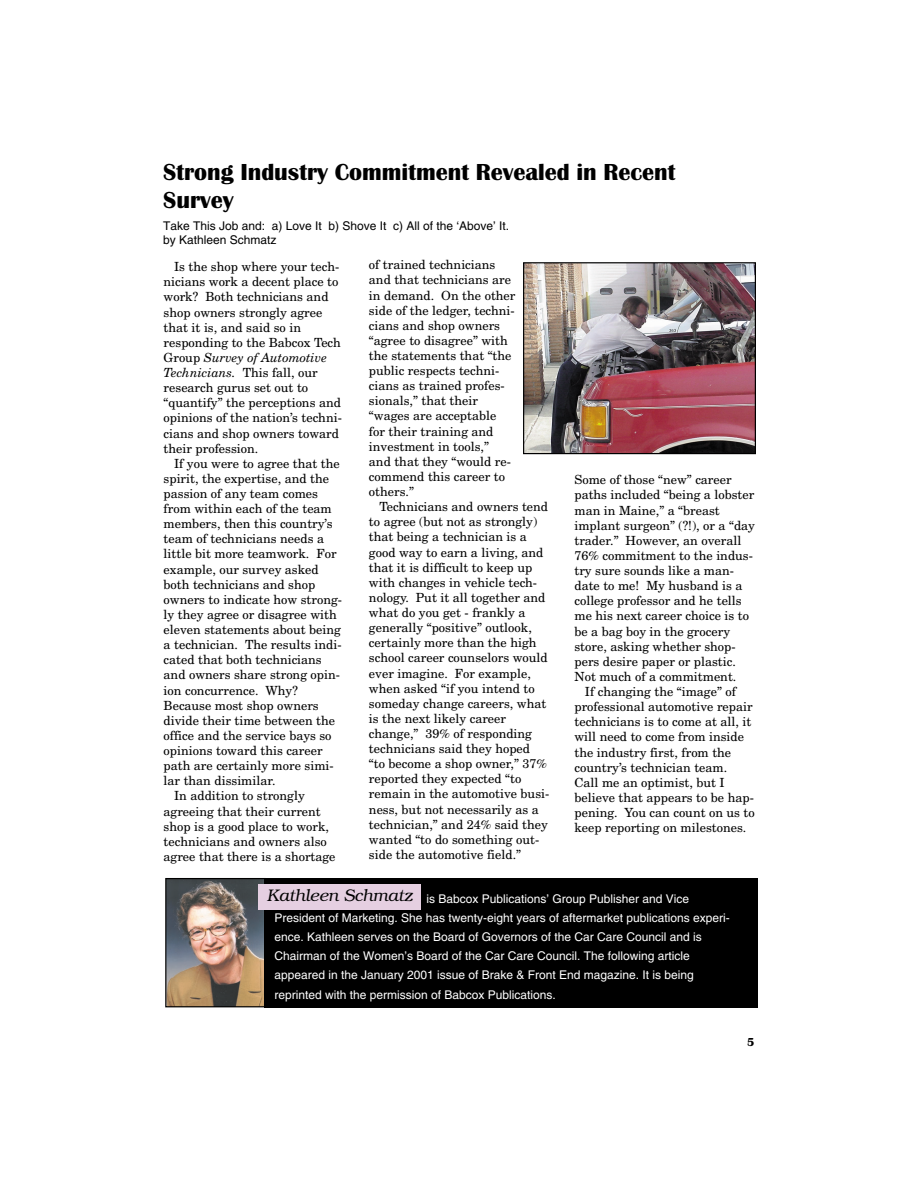
<style>
.page{position:relative;width:918px;height:1188px;background:#fff}
.page>*{position:absolute;margin:0;border:0;box-sizing:border-box;transform-origin:0 0}
.t1{font:24px/28.8px "Britannic Bold DTC";color:#000}
.t2{font:italic 300 16.8px "Bookman";color:#000}
.t3{font:12.6px/15.1px "New Century Schlbk";color:#000}
.t4{font:12px/19.2px "Helvetica";color:#fff}
.t5{font:12px/14.4px "Helvetica";color:#000}
.t6{font:12px "Britannic Bold DTC";color:#000}
.s1{font-style:italic}
</style>
<div class="page">
<div style="left:264px;top:878px;width:494px;height:129px;background:#000"></div>
<img style="left:167px;top:880px;width:96px;height:125px">
<div style="left:165px;top:878px;width:101px;height:129px;border:1px solid #000"></div>
<div style="left:258px;top:884px;width:163px;height:26px;background:#e5cfe1"></div>
<img style="left:525px;top:264px;width:229px;height:188px">
<div style="left:523px;top:262px;width:233px;height:192px;border:1px solid #000"></div>
<h1 class="t1" style="left:163px;top:160px;width:514px">Strong Industry Commitment Revealed in Recent<br>Survey</h1>
<p class="t5" style="left:163px;top:219px;width:348px">Take This Job and: a) Love It b) Shove It c) All of the ‘Above’ It. by Kathleen Schmatz</p>
<p class="t3" style="left:164px;top:260px;width:180px;text-indent:10px">Is the shop where your tech&shy;nicians work a decent place to work? Both technicians and shop owners strongly agree that it is, and said so in responding to the Babcox Tech<br>Group <span class="s1">Survey of Automotive<br>Technicians.</span> This fall, our research gurus set out to “quantify” the perceptions and opinions of the nation’s techni&shy;cians and shop owners toward their profession.</p>
<p class="t3" style="left:174px;top:457px;width:167px">If you were to agree that the</p>
<p class="t3" style="left:164px;top:472px;width:167px">spirit, the expertise, and the</p>
<p class="t3" style="left:164px;top:487px;width:156px">passion of any team comes</p>
<p class="t3" style="left:164px;top:502px;width:170px">from within each of the team</p>
<p class="t3" style="left:164px;top:517px;width:170px">members, then this country’s</p>
<p class="t3" style="left:164px;top:532px;width:162px">team of technicians needs a</p>
<p class="t3" style="left:164px;top:548px;width:175px">little bit more teamwork. For</p>
<p class="t3" style="left:164px;top:563px;width:157px">example, our survey asked</p>
<p class="t3" style="left:164px;top:578px;width:153px">both technicians and shop</p>
<p class="t3" style="left:164px;top:593px;width:180px">owners to indicate how strong-</p>
<p class="t3" style="left:164px;top:608px;width:175px">ly they agree or disagree with</p>
<p class="t3" style="left:164px;top:623px;width:179px">eleven statements about being</p>
<p class="t3" style="left:164px;top:638px;width:180px">a technician. The results indi-</p>
<p class="t3" style="left:164px;top:653px;width:160px">cated that both technicians</p>
<p class="t3" style="left:164px;top:668px;width:178px">and owners share strong opin-</p>
<p class="t3" style="left:164px;top:684px;width:136px">ion concurrence. Why?</p>
<p class="t3" style="left:164px;top:699px;width:157px">Because most shop owners</p>
<p class="t3" style="left:164px;top:714px;width:173px">divide their time between the</p>
<p class="t3" style="left:164px;top:729px;width:169px">office and the service bays so</p>
<p class="t3" style="left:164px;top:744px;width:161px">opinions toward this career</p>
<p class="t3" style="left:164px;top:759px;width:172px">path are certainly more simi-</p>
<p class="t3" style="left:164px;top:774px;width:114px">lar than dissimilar.</p>
<p class="t3" style="left:174px;top:789px;width:132px">In addition to strongly</p>
<p class="t3" style="left:164px;top:805px;width:159px">agreeing that their current</p>
<p class="t3" style="left:164px;top:820px;width:167px">shop is a good place to work,</p>
<p class="t3" style="left:164px;top:835px;width:165px">technicians and owners also</p>
<p class="t3" style="left:164px;top:850px;width:173px">agree that there is a shortage</p>
<p class="t4" style="left:274px;top:890px;width:457px;text-indent:152px">is Babcox Publications’ Group Publisher and Vice President of Marketing. She has twenty-eight years of aftermarket publications experi&shy;ence. Kathleen serves on the Board of Governors of the Car Care Council and is Chairman of the Women’s Board of the Car Care Council. The following article appeared in the January 2001 issue of Brake &amp; Front End magazine. It is being reprinted with the permission of Babcox Publications.</p>
<p class="t3" style="left:369px;top:258px;width:148px">of trained technicians and that technicians are in demand. On the other side of the ledger, techni&shy;cians and shop owners “agree to disagree” with the statements that “the public respects techni&shy;cians as trained profes&shy;sionals,” that their “wages are acceptable for their training and investment in tools,”<br>and that they “would re&shy;commend this career to others.”</p>
<p class="t3" style="left:369px;top:500px;width:182px;text-indent:11px">Technicians and owners tend to agree (but not as strongly) that being a technician is a good way to earn a living, and that it is difficult to keep up with changes in vehicle tech&shy;nology. Put it all together and what do you get - frankly a generally “positive” outlook, certainly more than the high school career counselors would ever imagine. For example, when asked “if you intend to someday change careers, what is the next likely career change,” 39% of responding technicians said they hoped “to become a shop owner,” 37% reported they expected “to remain in the automotive busi&shy;ness, but not necessarily as a technician,” and 24% said they wanted “to do something out&shy;side the automotive field.”</p>
<p class="t3" style="left:574px;top:473px;width:159px">Some of those “new” career</p>
<p class="t3" style="left:574px;top:489px;width:181px">paths included “being a lobster</p>
<p class="t3" style="left:574px;top:504px;width:147px">man in Maine,” a “breast</p>
<p class="t3" style="left:574px;top:519px;width:182px">implant surgeon” (?!), or a “day</p>
<p class="t3" style="left:574px;top:534px;width:168px">trader.” However, an overall</p>
<p class="t3" style="left:574px;top:549px;width:180px">76% commitment to the indus-</p>
<p class="t3" style="left:574px;top:564px;width:161px">try sure sounds like a man-</p>
<p class="t3" style="left:574px;top:579px;width:169px">date to me! My husband is a</p>
<p class="t3" style="left:574px;top:594px;width:169px">college professor and he tells</p>
<p class="t3" style="left:574px;top:610px;width:176px">me his next career choice is to</p>
<p class="t3" style="left:574px;top:625px;width:157px">be a bag boy in the grocery</p>
<p class="t3" style="left:574px;top:640px;width:163px">store, asking whether shop-</p>
<p class="t3" style="left:574px;top:655px;width:163px">pers desire paper or plastic.</p>
<p class="t3" style="left:574px;top:670px;width:163px">Not much of a commitment.</p>
<p class="t3" style="left:585px;top:685px;width:152px">If changing the “image” of</p>
<p class="t3" style="left:574px;top:700px;width:180px">professional automotive repair</p>
<p class="t3" style="left:574px;top:715px;width:178px">technicians is to come at all, it</p>
<p class="t3" style="left:574px;top:730px;width:171px">will need to come from inside</p>
<p class="t3" style="left:574px;top:746px;width:158px">the industry first, from the</p>
<p class="t3" style="left:574px;top:761px;width:154px">country’s technician team.</p>
<p class="t3" style="left:574px;top:776px;width:152px">Call me an optimist, but I</p>
<p class="t3" style="left:574px;top:791px;width:181px">believe that appears to be hap-</p>
<p class="t3" style="left:574px;top:806px;width:182px">pening. You can count on us to</p>
<p class="t3" style="left:574px;top:821px;width:173px">keep reporting on milestones.</p>
<h2 class="t2" style="left:267px;top:889px;width:147px">Kathleen Schmatz</h2>
<p class="t6" style="left:747px;top:1037px;width:9px">5</p>
</div>
